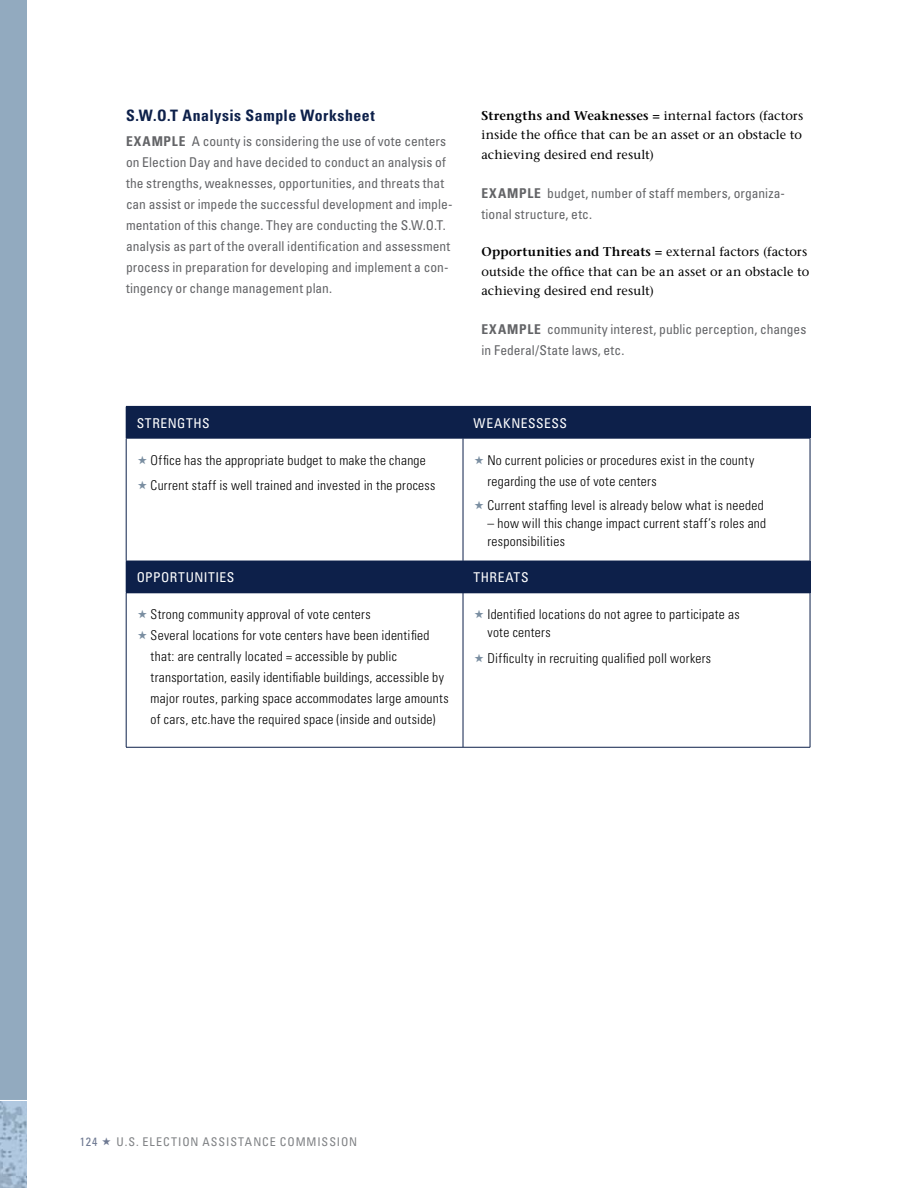
<style>
.page{position:relative;width:918px;height:1188px;background:#fff}
.page>*{position:absolute;margin:0;border:0;box-sizing:border-box;transform-origin:0 0}
.t1{font:700 condensed 15.75px "Univers LT Std";letter-spacing:.035em;color:#0d204a}
.t2{font:300 condensed 13.5px/21px "Univers LT Std";letter-spacing:.02em;color:#000}
.t3{font:condensed 13.5px/21px "Univers LT Std";letter-spacing:.005em;color:#636467}
.t4{font:condensed 13.5px "Univers";letter-spacing:.045em;color:#fff}
.t5{font:500 12.75px/19.5px "Stone Serif Std";letter-spacing:.01em;color:#000;text-align:justify}
.t6{font:condensed 12px "Univers LT Std";color:#808285}
.t7{font:condensed 12px "Univers LT Std";color:#6e7992}
.s1{font-weight:700}
.s2{font-family:"Stone Serif";font-weight:600}
</style>
<div class="page">
<div style="left:126px;top:406px;width:337px;height:32px;background:#0d204a"></div>
<div style="left:463px;top:406px;width:347px;height:32px;background:#0d204a"></div>
<div style="left:126px;top:561px;width:337px;height:32px;background:#0d204a"></div>
<div style="left:463px;top:561px;width:347px;height:32px;background:#0d204a"></div>
<hr style="left:810px;top:407px;width:1px;height:31px;background:#0d204a">
<hr style="left:126px;top:438px;width:1px;height:123px;background:#0d204a">
<hr style="left:126px;top:438px;width:337px;height:1px;background:#0d204a">
<hr style="left:463px;top:438px;width:1px;height:123px;background:#0d204a">
<hr style="left:463px;top:438px;width:347px;height:1px;background:#0d204a">
<hr style="left:810px;top:438px;width:1px;height:123px;background:#0d204a">
<hr style="left:810px;top:561px;width:1px;height:32px;background:#0d204a">
<hr style="left:126px;top:593px;width:1px;height:154px;background:#0d204a">
<hr style="left:126px;top:593px;width:337px;height:1px;background:#0d204a">
<hr style="left:126px;top:747px;width:337px;height:1px;background:#0d204a">
<hr style="left:463px;top:593px;width:1px;height:154px;background:#0d204a">
<hr style="left:463px;top:593px;width:347px;height:1px;background:#0d204a">
<hr style="left:810px;top:593px;width:1px;height:154px;background:#0d204a">
<hr style="left:463px;top:747px;width:347px;height:1px;background:#0d204a">
<div style="left:0;top:0;width:27px;height:1188px;background:#92aabf"></div>
<img style="left:0;top:1101px;width:27px;height:87px">
<hr style="left:0;top:1100px;width:41px;height:1px;background:#fff">
<h2 class="t1" style="left:126px;top:106px;width:250px">S.W.O.T ANALYSIS SAMPLE WORKSHEET</h2>
<p class="t3" style="left:126px;top:131px;width:328px"><span class="s1">EXAMPLE</span> A count y is considering the use of vote centers on Election Day and have decided to conduct an analysis of the strengths, weaknesses, oppor tunities, and threats that can assis t or impede the successful development and imple&shy;mentation of this change. They are conducting the S.W.O.T. analysis as par t of the overall identification and assessment process in preparation for developing and implement a con&shy;tingency or change management plan.</p>
<p class="t5" style="left:482px;top:105px;width:323px"><span class="s2">Strengths and Weaknesses =</span> internal factors (factors inside the office that can be an asset or an obstacle to achieving desired end result)</p>
<p class="t3" style="left:482px;top:182px;width:305px"><span class="s1">EXAMPLE</span> budget, number of staf f members, organiza&shy;tional structure, etc.</p>
<p class="t5" style="left:482px;top:242px;width:329px;text-align:left"><span class="s2">Opportunities and Threats =</span> external factors (factors outside the office that can be an asset or an obstacle to achieving desired end result)</p>
<p class="t3" style="left:482px;top:319px;width:326px"><span class="s1">EXAMPLE</span> community interest, public perception, changes in Federal /S tate laws, etc.</p>
<p class="t4" style="left:137px;top:414px;width:75px">STRENGTHS</p>
<p class="t4" style="left:474px;top:414px;width:95px">WEAKNESSESS</p>
<p class="t2" style="left:151px;top:449px;width:277px">Office has the appropriate budget to make the change</p>
<p class="t2" style="left:151px;top:475px;width:286px">Current staff is well trained and invested in the process</p>
<p class="t2" style="left:487px;top:449px;width:268px">No current policies or procedures exist in the county regarding the use of vote centers</p>
<p class="t2" style="left:487px;top:494px;width:278px">Current staffing level is already below what is needed</p>
<p class="t2" style="left:487px;top:514px;width:280px;line-height:18px">– how will this change impact current staff’s roles and responsibilities</p>
<p class="t4" style="left:137px;top:569px;width:99px">OPPORTUNITIES</p>
<p class="t4" style="left:474px;top:569px;width:57px">THRE ATS</p>
<p class="t2" style="left:151px;top:604px;width:222px">Strong community approval of vote centers</p>
<p class="t2" style="left:151px;top:625px;width:300px">Several locations for vote centers have been identified that: are centrally located = accessible by public transportation, easily identifiable buildings, accessible by major routes, parking space accommodates large amounts of cars, etc.have the required space (inside and outside)</p>
<p class="t2" style="left:487px;top:605px;width:254px;line-height:18px">Identified locations do not agree to participate as vote centers</p>
<p class="t2" style="left:487px;top:647px;width:225px">Dif ficulty in recruiting qualified poll workers</p>
<p class="t7" style="left:80px;top:1134px;width:19px">12 4</p>
<p class="t6" style="left:117px;top:1134px;width:242px">U . S . E L E C T I O N A S S I S TA N C E C O M M I S S I O N</p>
</div>
